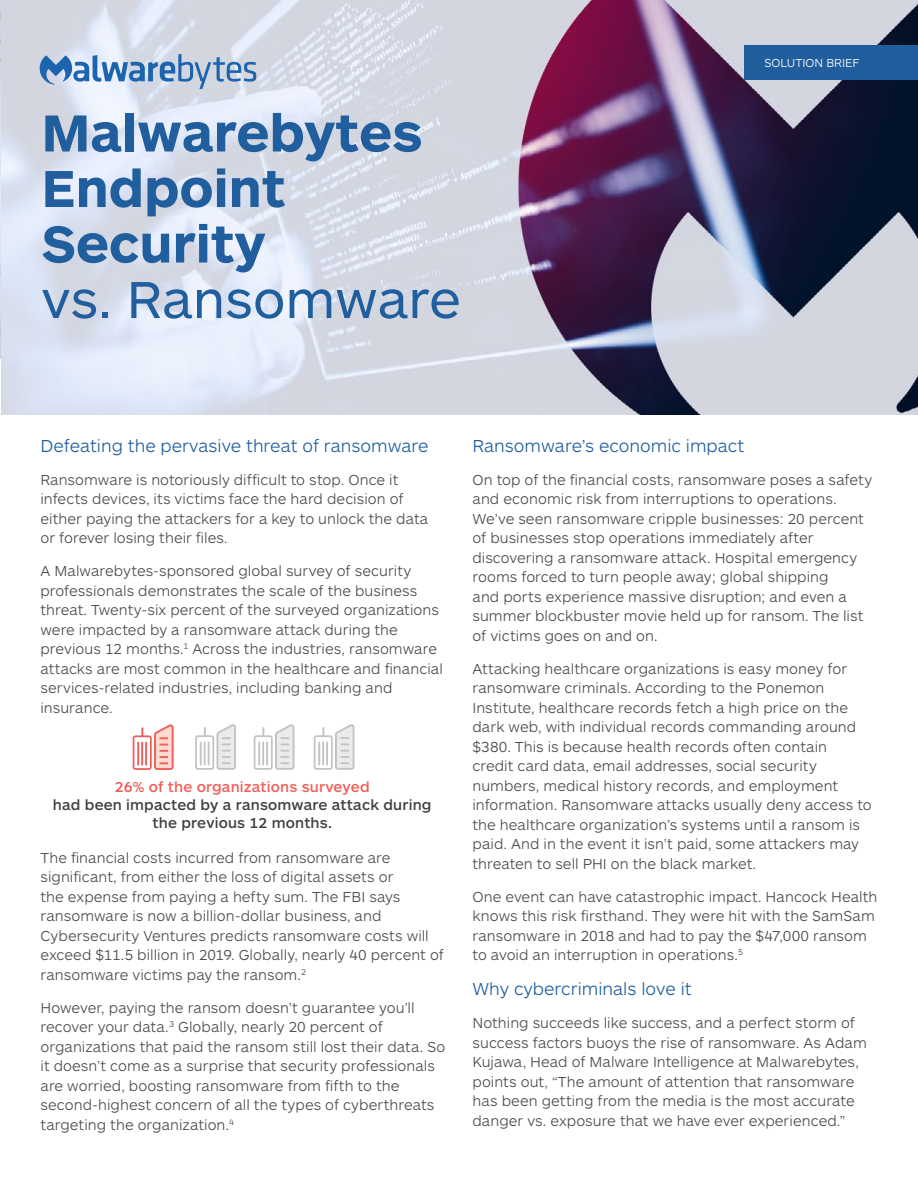
<style>
.page{position:relative;width:918px;height:1188px;background:#fff}
.page>*{position:absolute;margin:0;border:0;box-sizing:border-box;transform-origin:0 0}
.t1{font:700 54px/55.5px "ARS Maquette Pro";color:#215e9e}
.t2{font:54px "ARS Maquette Pro";color:#215e9e}
.t3{font:300 18px "ARS Maquette Pro";color:#215e9e}
.t4{font:300 15px/19.5px "ARS Maquette Pro";letter-spacing:.005em;color:#494c4b}
.t5{font:500 15px/18px "ARS Maquette Pro";letter-spacing:.01em;color:#3f3f3f;text-align:center}
.t6{font:500 15px "ARS Maquette Pro";letter-spacing:.01em;color:#f15d58}
.t7{font:300 12px "ARS Maquette Pro";color:#fff}
</style>
<div class="page">
<img style="left:2px;top:0;width:916px;height:415px">
<svg style="left:133px;top:724px;width:41px;height:46px"></svg>
<hr style="left:137px;top:742px;width:2px;height:24px;background:#f15d58">
<hr style="left:141px;top:742px;width:2px;height:24px;background:#f15d58">
<hr style="left:145px;top:742px;width:2px;height:24px;background:#f15d58">
<svg style="left:195px;top:724px;width:41px;height:46px"></svg>
<hr style="left:200px;top:742px;width:2px;height:23px;background:#b3b4b4">
<hr style="left:204px;top:742px;width:2px;height:23px;background:#b3b4b4">
<hr style="left:208px;top:742px;width:2px;height:23px;background:#b3b4b4">
<svg style="left:254px;top:724px;width:41px;height:46px"></svg>
<hr style="left:258px;top:742px;width:2px;height:23px;background:#b3b4b4">
<hr style="left:262px;top:742px;width:2px;height:23px;background:#b3b4b4">
<hr style="left:266px;top:742px;width:2px;height:23px;background:#b3b4b4">
<svg style="left:314px;top:724px;width:41px;height:46px"></svg>
<hr style="left:318px;top:742px;width:2px;height:23px;background:#b3b4b4">
<hr style="left:322px;top:742px;width:2px;height:23px;background:#b3b4b4">
<hr style="left:326px;top:742px;width:2px;height:23px;background:#b3b4b4">
<div style="left:744px;top:45px;width:174px;height:35px;background:#215e9e"></div>
<svg style="left:40px;top:54px;width:216px;height:35px;background:#9fb8d7"></svg>
<h1 class="t1" style="left:42px;top:102px;width:383px">Malwarebytes<br>Endpoint<br>Security</h1>
<h1 class="t2" style="left:42px;top:265px;width:421px">vs. Ransomware</h1>
<p class="t7" style="left:764px;top:55px;width:97px">SOLUTION BRIEF</p>
<p class="t3" style="left:40px;top:434px;width:390px">Defeating the pervasive threat of ransomware</p>
<p class="t4" style="left:40px;top:469px;width:389px">Ransomware is notoriously difficult to stop. Once it infects devices, its victims face the hard decision of either paying the attackers for a key to unlock the data or forever losing their files.</p>
<p class="t4" style="left:40px;top:561px;width:404px">A Malwarebytes-sponsored global survey of security professionals demonstrates the scale of the business threat. Twenty-six percent of the surveyed organizations were impacted by a ransomware attack during the previous 12 months.<sup>1</sup> Across the industries, ransomware attacks are most common in the healthcare and financial services-related industries, including banking and insurance.</p>
<p class="t6" style="left:115px;top:777px;width:256px">26% of the organizations surveyed</p>
<p class="t5" style="left:53px;top:795px;width:380px">had been impacted by a ransomware attack during the previous 12 months.</p>
<p class="t4" style="left:40px;top:847px;width:405px">The financial costs incurred from ransomware are significant, from either the loss of digital assets or<br>the expense from paying a hefty sum. The FBI says ransomware is now a billion-dollar business, and Cybersecurity Ventures predicts ransomware costs will exceed $11.5 billion in 2019. Globally, nearly 40 percent of ransomware victims pay the ransom.<sup>2</sup></p>
<p class="t4" style="left:40px;top:997px;width:406px">However, paying the ransom doesn’t guarantee you’ll recover your data.<sup>3</sup> Globally, nearly 20 percent of organizations that paid the ransom still lost their data. So it doesn’t come as a surprise that security professionals are worried, boosting ransomware from fifth to the second-highest concern of all the types of cyberthreats targeting the organization.<sup>4</sup></p>
<p class="t3" style="left:472px;top:434px;width:273px">Ransomware’s economic impact</p>
<p class="t4" style="left:472px;top:469px;width:401px">On top of the financial costs, ransomware poses a safety and economic risk from interruptions to operations.<br>We’ve seen ransomware cripple businesses: 20 percent of businesses stop operations immediately after discovering a ransomware attack. Hospital emergency rooms forced to turn people away; global shipping<br>and ports experience massive disruption; and even a summer blockbuster movie held up for ransom. The list of victims goes on and on.</p>
<p class="t4" style="left:472px;top:658px;width:401px">Attacking healthcare organizations is easy money for ransomware criminals. According to the Ponemon Institute, healthcare records fetch a high price on the dark web, with individual records commanding around $380. This is because health records often contain<br>credit card data, email addresses, social security numbers, medical history records, and employment information. Ransomware attacks usually deny access to the healthcare organization’s systems until a ransom is paid. And in the event it isn’t paid, some attackers may threaten to sell PHI on the black market.</p>
<p class="t4" style="left:472px;top:886px;width:406px">One event can have catastrophic impact. Hancock Health knows this risk firsthand. They were hit with the SamSam ransomware in 2018 and had to pay the $47,000 ransom to avoid an interruption in operations.<sup>5</sup></p>
<p class="t3" style="left:472px;top:978px;width:221px">Why cybercriminals love it</p>
<p class="t4" style="left:472px;top:1013px;width:396px">Nothing succeeds like success, and a perfect storm of success factors buoys the rise of ransomware. As Adam Kujawa, Head of Malware Intelligence at Malwarebytes, points out, “The amount of attention that ransomware has been getting from the media is the most accurate danger vs. exposure that we have ever experienced.”</p>
</div>
